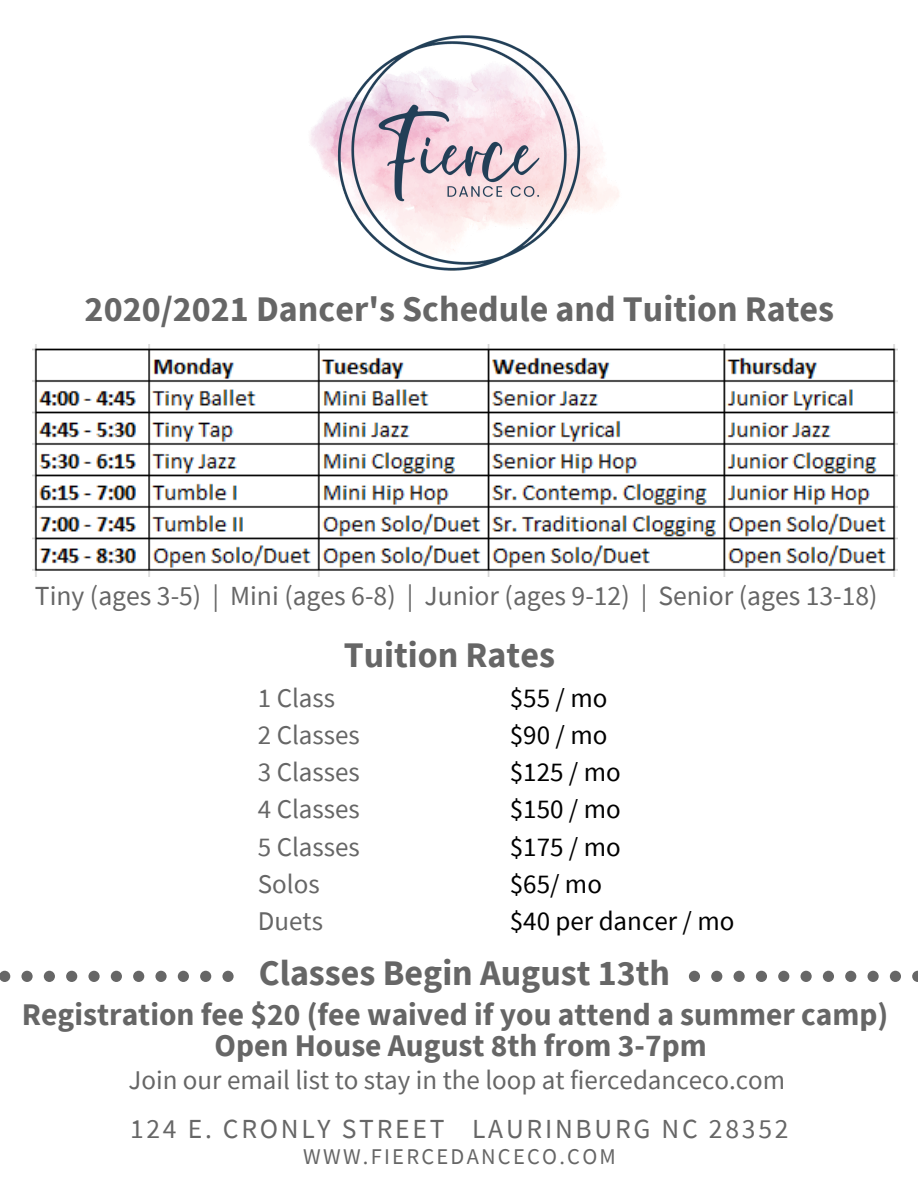
<style>
.page{position:relative;width:918px;height:1188px;background:#fff}
.page>*{position:absolute;margin:0;border:0;box-sizing:border-box;transform-origin:0 0}
.t1{font:700 36px "Source Sans Pro";color:#666}
.t2{font:700 31.5px/31.5px "Source Sans Pro";color:#666;text-align:center}
.t3{font:27.6px "Source Sans Pro";color:#666}
.t4{font:27.6px "Source Sans Pro";letter-spacing:.1em;color:#666}
.t5{font:27px/37.2px "Source Sans Pro";color:#666}
.t6{font:27px/37.2px "Source Sans Pro";color:#000}
.t7{font:22.5px "Source Sans Pro";letter-spacing:.1em;color:#666}
</style>
<div class="page">
<img style="left:310px;top:35px;width:309px;height:236px">
<svg style="left:0;top:971px;width:234px;height:11px"></svg>
<svg style="left:689px;top:971px;width:229px;height:11px"></svg>
<img style="left:32px;top:344px;width:865px;height:232px">
<h1 class="t1" style="left:85px;top:286px;width:751px">2020/2021 Dancer's Schedule and Tuition Rates</h1>
<p class="t3" style="left:35px;top:578px;width:844px">Tiny (ages 3-5) | Mini (ages 6-8) | Junior (ages 9-12) | Senior (ages 13-18)</p>
<h1 class="t1" style="left:344px;top:632px;width:213px">Tuition Rates</h1>
<p class="t5" style="left:258px;top:679px;width:104px">1 Class<br>2 Classes<br>3 Classes<br>4 Classes<br>5 Classes<br>Solos<br>Duets</p>
<p class="t6" style="left:510px;top:679px;width:226px">$55 / mo<br>$90 / mo<br>$125 / mo<br>$150 / mo<br>$175 / mo<br>$65/ mo<br>$40 per dancer / mo</p>
<h1 class="t1" style="left:259px;top:950px;width:413px">Classes Begin August 13th</h1>
<p class="t2" style="left:22px;top:998px;width:868px">Registration fee $20 (fee waived if you attend a summer camp)<br>Open House August 8th from 3-7pm</p>
<p class="t5" style="left:129px;top:1061px;width:658px">Join our email list to stay in the loop at fiercedanceco.com</p>
<p class="t4" style="left:130px;top:1111px;width:660px">124 E. CRONLY STREET LAURINBURG NC 28352</p>
<p class="t7" style="left:303px;top:1142px;width:314px">WWW.FIERCEDANCECO.COM</p>
</div>
